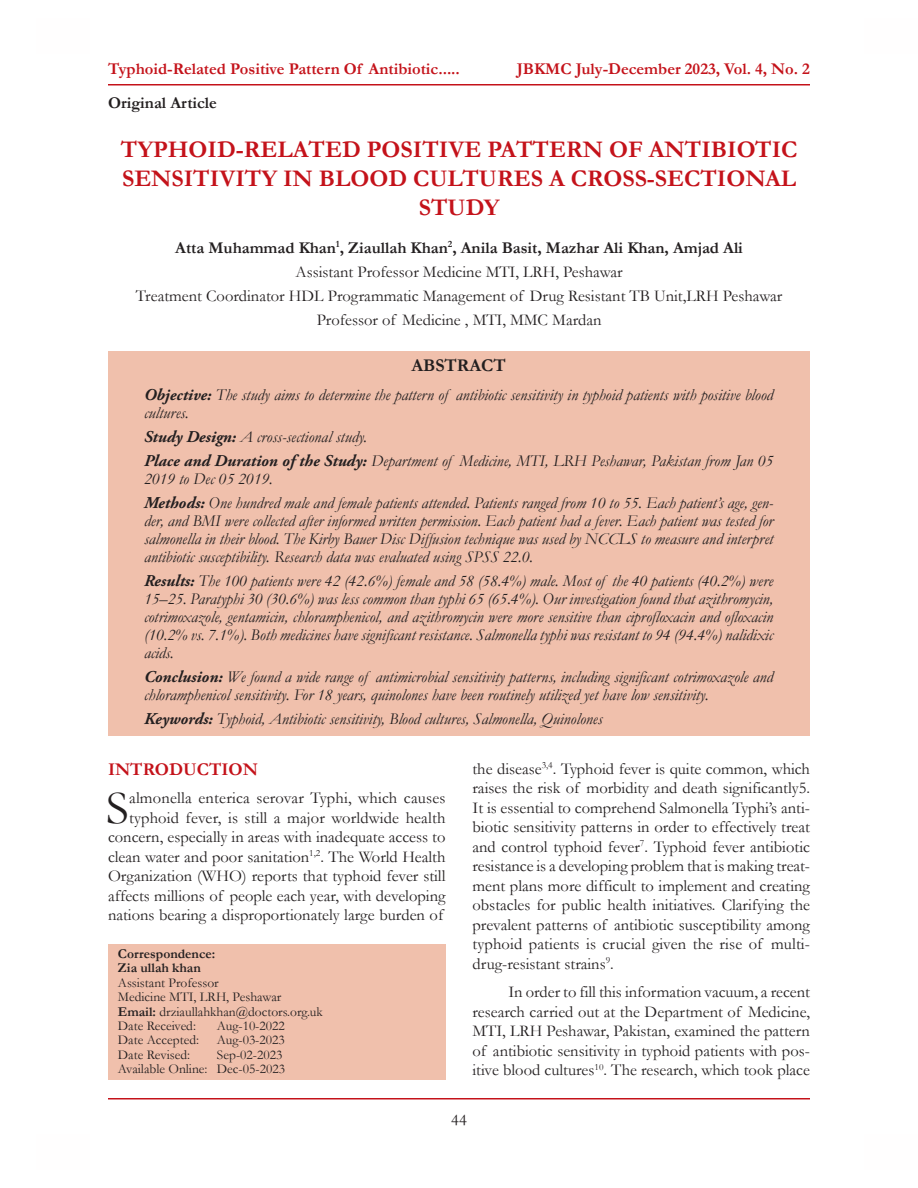
<style>
.page{position:relative;width:918px;height:1188px;background:#fff}
.page>*{position:absolute;margin:0;border:0;box-sizing:border-box;transform-origin:0 0}
.Body_text{font:47.7px "Garamond";color:#231f20}
.Headline{font:700 24px/28.8px "Garamond";color:#c4121a;text-align:center}
.Subhead_1{font:700 18px "Garamond";color:#c4121a}
.Subhead_1-2{font:700 18px "Garamond";color:#231f20}
.Body_text-2{font:italic 16.5px/18px "Garamond";color:#231f20}
.Body_text-3{font:16.5px/19.5px "Garamond";color:#231f20;text-align:justify}
.t1{font:700 16.5px "Garamond";color:#c4121a}
.Body_text-4{font:700 16.5px "Garamond";color:#231f20}
.Body_text-5{font:13.5px "Garamond";color:#231f20}
.Body_text-6{font:700 13.5px "Garamond";color:#231f20}
.s1{font-family:"Adobe Garamond Pro";font-weight:700}
.s2{font-weight:700}
</style>
<div class="page">
<hr style="left:108px;top:84px;width:702px;height:2px;background:#c4121a">
<hr style="left:108px;top:1098px;width:702px;height:2px;background:#c4121a">
<div style="left:108px;top:944px;width:338px;height:136px;background:#f0c0ac"></div>
<div style="left:108px;top:352px;width:701px;height:384px;background:#f0c0ac"></div>
<p class="t1" style="left:108px;top:58px;width:353px">Typhoid-Related Positive Pattern Of Antibiotic.....</p>
<p class="t1" style="left:517px;top:58px;width:295px">JBKMC July-December 2023, Vol. 4, No. 2</p>
<p class="Body_text-4" style="left:108px;top:92px;width:110px">Original Article</p>
<p class="Headline" style="left:121px;top:136px;width:678px">TYPHOID-RELATED POSITIVE PATTERN OF ANTIBIOTIC<br>SENSITIVITY IN BLOOD CULTURES A CROSS-SECTIONAL<br>STUDY</p>
<p class="Body_text-4" style="left:175px;top:236px;width:569px">Atta Muhammad Khan<sup>1</sup>, Ziaullah Khan<sup>2</sup>, Anila Basit, Mazhar Ali Khan, Amjad Ali</p>
<p class="Body_text-3" style="left:296px;top:261px;width:329px">Assistant Professor Medicine MTI, LRH, Peshawar</p>
<p class="Body_text-3" style="left:136px;top:285px;width:648px">Treatment Coordinator HDL Programmatic Management of Drug Resistant TB Unit,LRH Peshawar</p>
<p class="Body_text-3" style="left:317px;top:309px;width:286px">Professor of Medicine , MTI, MMC Mardan</p>
<p class="Subhead_1-2" style="left:411px;top:353px;width:96px">ABSTRACT</p>
<p class="Body_text-2" style="left:144px;top:385px;width:631px"><span class="s1">Objective:</span> The study aims to determine the pattern of antibiotic sensitivity in typhoid patients with positive blood cultures.</p>
<p class="Body_text-2" style="left:144px;top:427px;width:225px"><span class="s1">Study Design:</span> A cross-sectional study.</p>
<p class="Body_text-2" style="left:144px;top:451px;width:631px"><span class="s1">Place and Duration of the Study:</span> Department of Medicine, MTI, LRH Peshawar, Pakistan from Jan 05<br>2019 to Dec 05 2019.</p>
<p class="Body_text-2" style="left:144px;top:493px;width:631px;text-align:justify"><span class="s1">Methods:</span> One hundred male and female patients attended. Patients ranged from 10 to 55. Each patient’s age, gen&shy;der, and BMI were collected after informed written permission. Each patient had a fever. Each patient was tested for salmonella in their blood. The Kirby Bauer Disc Diffusion technique was used by NCCLS to measure and interpret antibiotic susceptibility. Research data was evaluated using SPSS 22.0.</p>
<p class="Body_text-2" style="left:144px;top:571px;width:631px;text-align:justify"><span class="s1">Results:</span> The 100 patients were 42 (42.6%) female and 58 (58.4%) male. Most of the 40 patients (40.2%) were 15–25. Paratyphi 30 (30.6%) was less common than typhi 65 (65.4%). Our investigation found that azithromycin, cotrimoxazole, gentamicin, chloramphenicol, and azithromycin were more sensitive than ciprofloxacin and ofloxacin (10.2% vs. 7.1%). Both medicines have significant resistance. Salmonella typhi was resistant to 94 (94.4%) nalidixic acids.</p>
<p class="Body_text-2" style="left:144px;top:667px;width:631px"><span class="s1">Conclusion:</span> We found a wide range of antimicrobial sensitivity patterns, including significant cotrimoxazole and chloramphenicol sensitivity. For 18 years, quinolones have been routinely utilized yet have low sensitivity.</p>
<p class="Body_text-2" style="left:144px;top:709px;width:460px"><span class="s1">Keywords:</span> Typhoid, Antibiotic sensitivity, Blood cultures, Salmonella, Quinolones</p>
<p class="Subhead_1" style="left:108px;top:757px;width:152px">INTRODUCTION</p>
<p class="Body_text" style="left:106px;top:776px;width:24px">S</p>
<p class="Body_text-3" style="left:108px;top:788px;width:339px;text-align:right">almonella enterica serovar Typhi, which causes typhoid fever, is still a major worldwide health concern, especially in areas with inadequate access to clean water and poor sanitation<sup>1,2</sup>. The World Health Organization (WHO) reports that typhoid fever still affects millions of people each year, with developing nations bearing a disproportionately large burden of</p>
<p class="Body_text-6" style="left:118px;top:945px;width:99px">Correspondence:</p>
<p class="Body_text-6" style="left:118px;top:959px;width:84px">Zia ullah khan</p>
<p class="Body_text-5" style="left:118px;top:973px;width:102px">Assistant Professor</p>
<p class="Body_text-5" style="left:118px;top:988px;width:165px">Medicine MTI, LRH, Peshawar</p>
<p class="Body_text-5" style="left:118px;top:1002px;width:207px"><span class="s2">Email:</span> drziaullahkhan@doctors.org.uk</p>
<p class="Body_text-5" style="left:118px;top:1017px;width:80px">Date Received:</p>
<p class="Body_text-5" style="left:217px;top:1017px;width:69px">Aug-10-2022</p>
<p class="Body_text-5" style="left:118px;top:1031px;width:83px">Date Accepted:</p>
<p class="Body_text-5" style="left:217px;top:1031px;width:69px">Aug-03-2023</p>
<p class="Body_text-5" style="left:118px;top:1045px;width:74px">Date Revised:</p>
<p class="Body_text-5" style="left:217px;top:1045px;width:67px">Sep-02-2023</p>
<p class="Body_text-5" style="left:118px;top:1060px;width:169px">Available Online: Dec-05-2023</p>
<p class="Body_text-3" style="left:472px;top:759px;width:339px">the disease<sup>3,4</sup>. Typhoid fever is quite common, which raises the risk of morbidity and death significantly5.<br>It is essential to comprehend Salmonella Typhi’s anti&shy;biotic sensitivity patterns in order to effectively treat and control typhoid fever<sup>7</sup>. Typhoid fever antibiotic resistance is a developing problem that is making treat&shy;ment plans more difficult to implement and creating obstacles for public health initiatives. Clarifying the prevalent patterns of antibiotic susceptibility among typhoid patients is crucial given the rise of multi&shy;drug-resistant strains<sup>9</sup>.</p>
<p class="Body_text-3" style="left:472px;top:982px;width:339px;text-indent:36px">In order to fill this information vacuum, a recent research carried out at the Department of Medicine, MTI, LRH Peshawar, Pakistan, examined the pattern of antibiotic sensitivity in typhoid patients with pos&shy;itive blood cultures<sup>10</sup>. The research, which took place</p>
<p class="Body_text-3" style="left:451px;top:1110px;width:17px">44</p>
</div>
